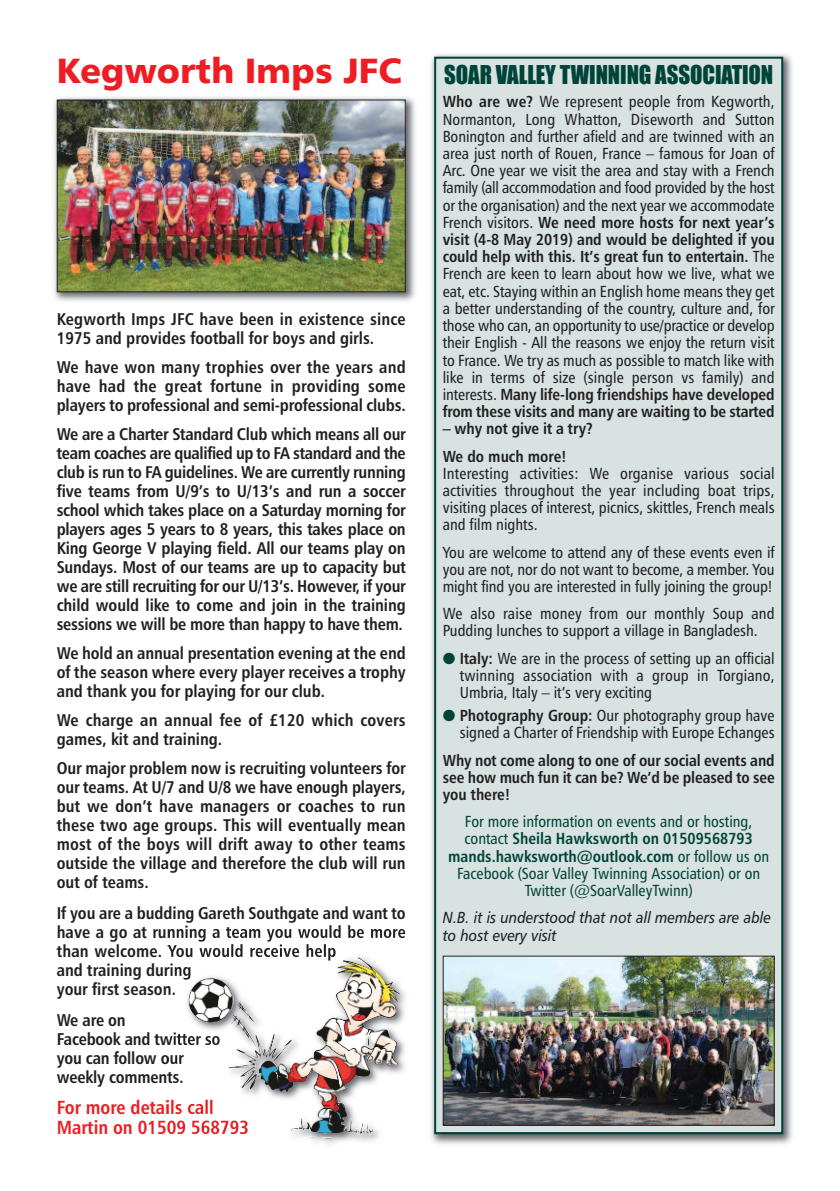
<style>
.page{position:relative;width:840px;height:1191px;background:#fff}
.page>*{position:absolute;margin:0;border:0;box-sizing:border-box;transform-origin:0 0}
.t1{font:24px "Impact";letter-spacing:-.005em;color:#004439;scale:.95 1}
.t2{font:19px/20px "Humanist 777 BT Bold Condensed B";color:#ee1d23}
.t3{font:17px/19px "Humanist 777 BT Bold Condensed B";color:#231f20}
.t4{font:16px/17.2px "Humanist 777 BT Roman Condensed B";color:#231f20;text-align:justify}
.t5{font:16px/17.2px "Humanist 777 BT Bold Condensed B";letter-spacing:-.005em;color:#231f20;text-align:justify}
.t6{font:16px/17.2px "Humanist 777 BT Roman Condensed B";color:#004439;text-align:center}
.t7{font:16px/17.2px "Humanist 777 BT Bold Condensed B";color:#004439;text-align:center}
.t8{font:16px/17.2px "Humanist 777 BT Italic B";color:#231f20;scale:.9 1}
.s1{font-family:"Humanist 777 BT Black B";font-size:35px;color:#ee1d23}
.s2{font-family:"Humanist 777 BT Bold Condensed B"}
.s3{font-family:"Humanist 777 BT Roman Condensed B"}
.s4{color:#004439}
</style>
<div class="page">
<img style="left:431px;top:54px;width:362px;height:1090px">
<div style="left:436px;top:59px;width:344px;height:1073px;background:#d7e2e1"></div>
<div style="left:434px;top:57px;width:348px;height:1077px;border:2px solid #004439"></div>
<img style="left:444px;top:957px;width:328px;height:166px">
<div style="left:442px;top:955px;width:332px;height:170px;border:1px solid #231f20"></div>
<img style="left:54px;top:97px;width:362px;height:204px">
<img style="left:59px;top:101px;width:344px;height:189px">
<div style="left:57px;top:99px;width:348px;height:193px;border:1px solid #231f20"></div>
<img style="left:168px;top:930px;width:238px;height:214px">
<img style="left:168px;top:930px;width:15px;height:11px">
<img style="left:168px;top:944px;width:52px;height:13px">
<svg style="left:168px;top:963px;width:1px;height:16px"></svg>
<img style="left:168px;top:1032px;width:17px;height:13px">
<img style="left:168px;top:1053px;width:15px;height:13px">
<img style="left:168px;top:1070px;width:14px;height:14px">
<img style="left:168px;top:1099px;width:26px;height:15px">
<img style="left:168px;top:1120px;width:41px;height:14px">
<img style="left:258px;top:958px;width:112px;height:175px">
<h1 class="t1" style="left:57px;top:62px;width:755px"><span class="s1">Kegworth Imps JFC</span> SOAR VALLEY TWINNING ASSOCIATION</h1>
<p class="t4" style="left:442px;top:95px;width:333px"><span class="s2">Who are we?</span> We represent people from Kegworth, Normanton, Long Whatton, Diseworth and Sutton Bonington and further afield and are twinned with an area just north of Rouen, France – famous for Joan of Arc. One year we visit the area and stay with a French family (all accommodation and food provided by the host or the organisation) and the next year we accommodate</p>
<p class="t5" style="left:442px;top:215px;width:333px"><span class="s3">French visitors.</span> We need more hosts for next year’s visit (4-8 May 2019) and would be delighted if you could help with this. It’s great fun to entertain. <span class="s3">The</span></p>
<p class="t4" style="left:442px;top:267px;width:333px">French are keen to learn about how we live, what we eat, etc. Staying within an English home means they get a better understanding of the country, culture and, for those who can, an opportunity to use/practice or develop their English - All the reasons we enjoy the return visit to France. We try as much as possible to match like with like in terms of size (single person vs family) and</p>
<p class="t5" style="left:442px;top:387px;width:333px"><span class="s3">interests.</span> Many life-long friendships have developed from these visits and many are waiting to be started</p>
<p class="t5" style="left:442px;top:416px;width:152px;line-height:27.2px">– why not give it a try?<br>We do much more!</p>
<p class="t4" style="left:442px;top:466px;width:333px">Interesting activities: We organise various social activities throughout the year including boat trips, visiting places of interest, picnics, skittles, French meals and film nights.</p>
<p class="t4" style="left:442px;top:545px;width:333px">You are welcome to attend any of these events even if you are not, nor do not want to become, a member. You might find you are interested in fully joining the group!</p>
<p class="t4" style="left:442px;top:606px;width:333px">We also raise money from our monthly Soup and<br>Pudding lunches to support a village in Bangladesh.</p>
<p class="t4" style="left:459px;top:651px;width:316px;text-indent:-17px"><span class="s4">●</span> <span class="s2">Italy:</span> We are in the process of setting up an official twinning association with a group in Torgiano, Umbria, Italy – it’s very exciting</p>
<p class="t4" style="left:442px;top:708px;width:333px;text-align:right"><span class="s4">●</span> <span class="s2">Photography Group:</span> Our photography group have signed a Charter of Friendship with Europe Echanges</p>
<p class="t5" style="left:442px;top:753px;width:333px">Why not come along to one of our social events and see how much fun it can be? We’d be pleased to see you there!</p>
<p class="t6" style="left:464px;top:814px;width:289px">For more information on events and or hosting,</p>
<p class="t7" style="left:448px;top:831px;width:322px"><span class="s3">contact</span> Sheila Hawksworth on 01509568793 mands.hawksworth@outlook.com <span class="s3">or follow us on</span></p>
<p class="t6" style="left:456px;top:866px;width:305px">Facebook (Soar Valley Twinning Association) or on<br>Twitter (@SoarValleyTwinn)</p>
<p class="t8" style="left:442px;top:910px;width:366px">N.B. it is understood that not all members are able to host every visit</p>
<p class="t3" style="left:57px;top:311px;width:350px">Kegworth Imps JFC have been in existence since<br>1975 and provides football for boys and girls.</p>
<p class="t3" style="left:57px;top:359px;width:350px;text-align:justify">We have won many trophies over the years and have had the great fortune in providing some players to professional and semi-professional clubs.</p>
<p class="t3" style="left:57px;top:426px;width:350px;text-align:justify">We are a Charter Standard Club which means all our team coaches are qualified up to FA standard and the club is run to FA guidelines. We are currently running five teams from U/9’s to U/13’s and run a soccer school which takes place on a Saturday morning for players ages 5 years to 8 years, this takes place on King George V playing field. All our teams play on Sundays. Most of our teams are up to capacity but we are still recruiting for our U/13’s. However, if your child would like to come and join in the training sessions we will be more than happy to have them.</p>
<p class="t3" style="left:57px;top:645px;width:350px;text-align:justify">We hold an annual presentation evening at the end of the season where every player receives a trophy and thank you for playing for our club.</p>
<p class="t3" style="left:57px;top:712px;width:350px">We charge an annual fee of £120 which covers games, kit and training.</p>
<p class="t3" style="left:57px;top:760px;width:350px;text-align:justify">Our major problem now is recruiting volunteers for our teams. At U/7 and U/8 we have enough players, but we don’t have managers or coaches to run these two age groups. This will eventually mean most of the boys will drift away to other teams outside the village and therefore the club will run out of teams.</p>
<p class="t3" style="left:57px;top:905px;width:350px">If you are a budding Gareth Southgate and want to</p>
<p class="t3" style="left:57px;top:961px;width:136px">and training during your first season.</p>
<p class="t3" style="left:57px;top:1011px;width:165px">We are on<br>Facebook and twitter so you can follow our weekly comments.</p>
<p class="t2" style="left:57px;top:1098px;width:194px">For more details call<br>Martin on 01509 568793</p>
</div>
